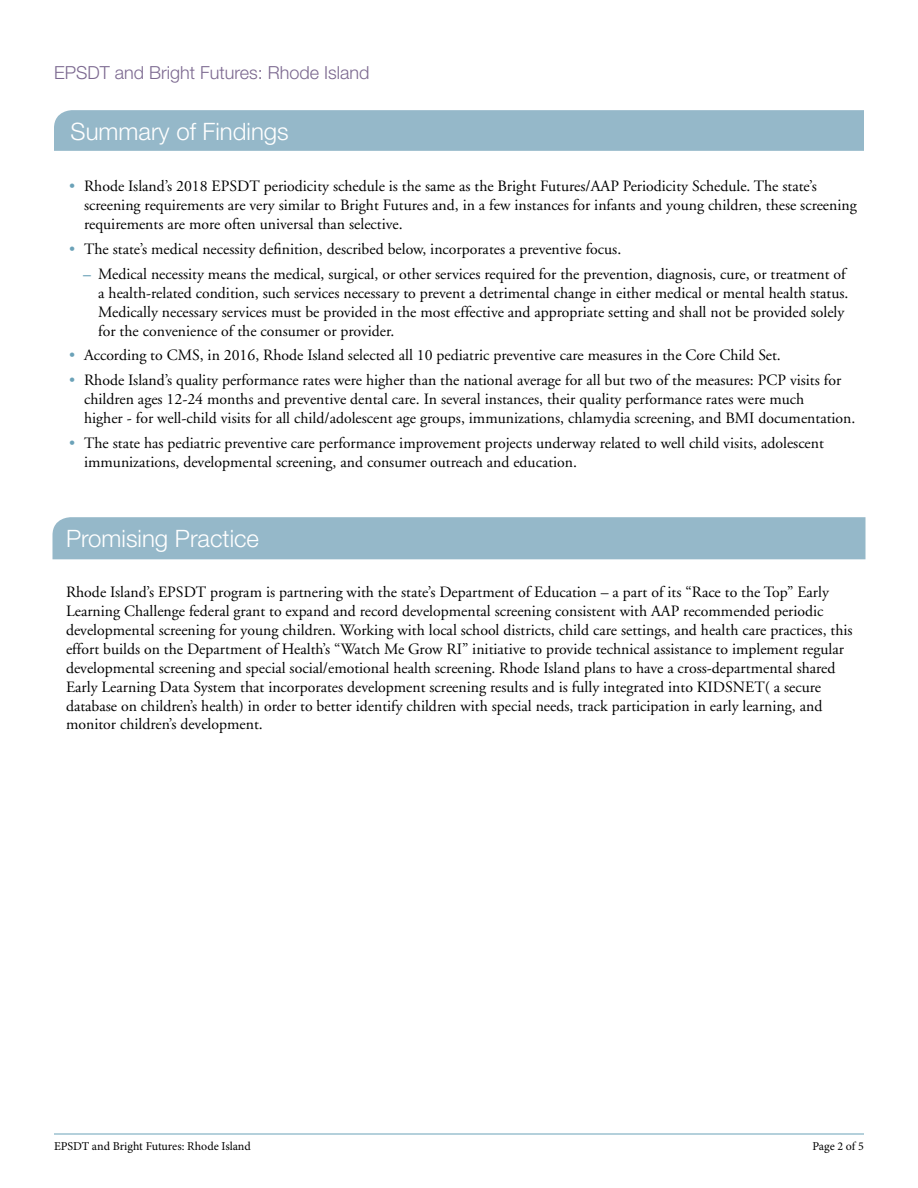
<style>
.page{position:relative;width:918px;height:1188px;background:#fff}
.page>*{position:absolute;margin:0;border:0;box-sizing:border-box;transform-origin:0 0}
.t1{font:300 24px "Helvetica Neue";color:#fff}
.t2{font:300 18px "Helvetica Neue";color:#7c6990}
.t3{font:15.75px/18.9px "Adobe Garamond";color:#000}
.t4{font:12px "Minion Pro";letter-spacing:-.005em;color:#000}
.s1{color:#6ba2b8}
.s2{font-weight:700;color:#6ba2b8}
</style>
<div class="page">
<hr style="left:54px;top:1134px;width:810px;height:1px;background:#6ba2b8">
<div style="left:52px;top:517px;width:814px;height:42px;background:#95b8c9"></div>
<div style="left:54px;top:110px;width:810px;height:41px;background:#95b8c9"></div>
<p class="t2" style="left:54px;top:62px;width:317px">EPSDT and Bright Futures: Rhode Island</p>
<h1 class="t1" style="left:71px;top:117px;width:220px">Summary of Findings</h1>
<p class="t3" style="left:84px;top:177px;width:774px;text-indent:-15px"><span class="s1">•</span> Rhode Island’s 2018 EPSDT periodicity schedule is the same as the Bright Futures/AAP Periodicity Schedule. The state’s screening requirements are very similar to Bright Futures and, in a few instances for infants and young children, these screening requirements are more often universal than selective.</p>
<p class="t3" style="left:69px;top:240px;width:554px"><span class="s1">•</span> The state’s medical necessity definition, described below, incorporates a preventive focus.</p>
<p class="t3" style="left:98px;top:265px;width:752px;text-indent:-15px"><span class="s2">–</span> Medical necessity means the medical, surgical, or other services required for the prevention, diagnosis, cure, or treatment of a health-related condition, such services necessary to prevent a detrimental change in either medical or mental health status.<br>Medically necessary services must be provided in the most effective and appropriate setting and shall not be provided solely for the convenience of the consumer or provider.</p>
<p class="t3" style="left:69px;top:346px;width:713px"><span class="s1">•</span> According to CMS, in 2016, Rhode Island selected all 10 pediatric preventive care measures in the Core Child Set.</p>
<p class="t3" style="left:84px;top:371px;width:773px;text-indent:-15px"><span class="s1">•</span> Rhode Island’s quality performance rates were higher than the national average for all but two of the measures: PCP visits for children ages 12-24 months and preventive dental care. In several instances, their quality performance rates were much<br>higher - for well-child visits for all child/adolescent age groups, immunizations, chlamydia screening, and BMI documentation.</p>
<p class="t3" style="left:84px;top:434px;width:741px;text-indent:-15px"><span class="s1">•</span> The state has pediatric preventive care performance improvement projects underway related to well child visits, adolescent immunizations, developmental screening, and consumer outreach and education.</p>
<h1 class="t1" style="left:66px;top:524px;width:194px">Promising Practice</h1>
<p class="t3" style="left:66px;top:583px;width:788px">Rhode Island’s EPSDT program is partnering with the state’s Department of Education – a part of its “Race to the Top” Early Learning Challenge federal grant to expand and record developmental screening consistent with AAP recommended periodic developmental screening for young children. Working with local school districts, child care settings, and health care practices, this effort builds on the Department of Health’s “Watch Me Grow RI” initiative to provide technical assistance to implement regular developmental screening and special social/emotional health screening. Rhode Island plans to have a cross-departmental shared Early Learning Data System that incorporates development screening results and is fully integrated into KIDSNET( a secure database on children’s health) in order to better identify children with special needs, track participation in early learning, and monitor children’s development.</p>
<p class="t4" style="left:54px;top:1138px;width:198px">EPSDT and Bright Futures: Rhode Island</p>
<p class="t4" style="left:812px;top:1138px;width:53px">Page 2 of 5</p>
</div>
